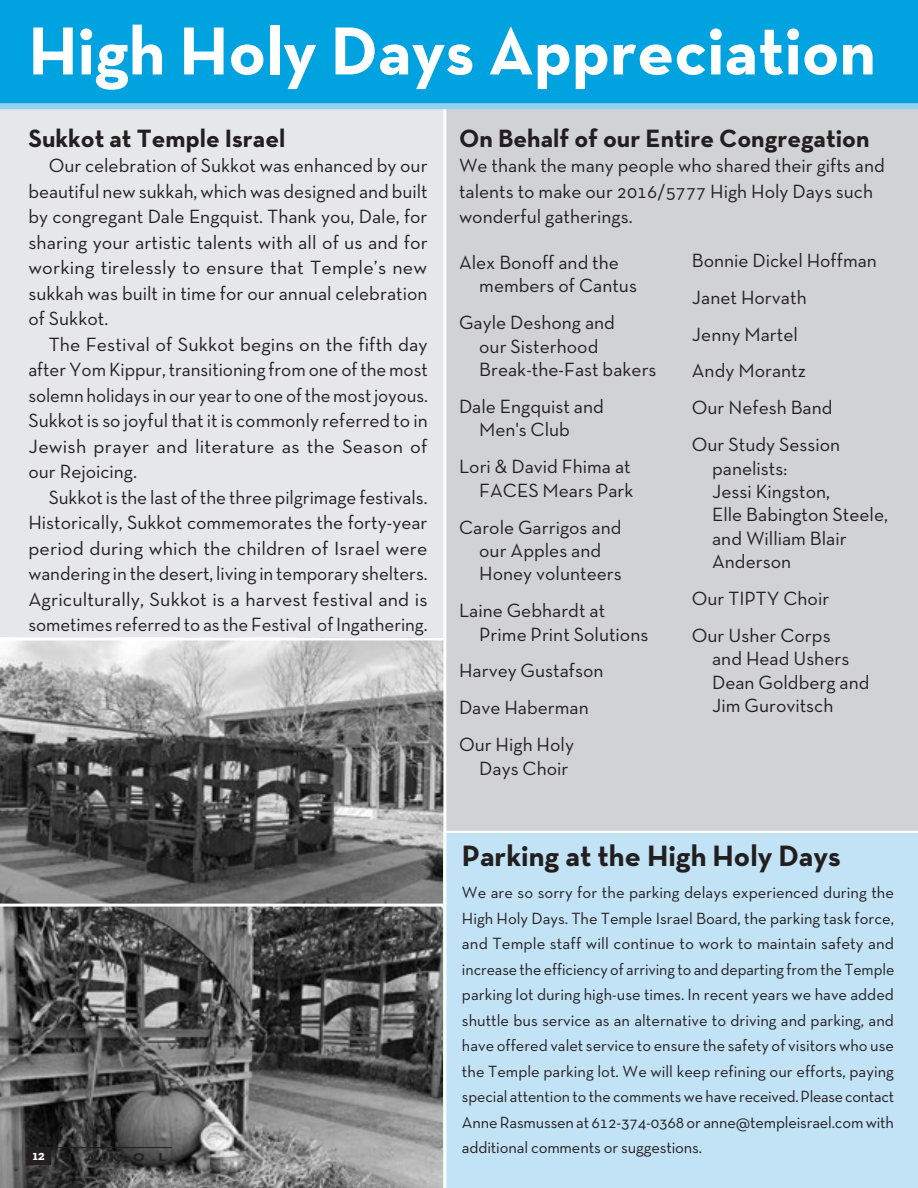
<style>
.page{position:relative;width:918px;height:1188px;background:#fff}
.page>*{position:absolute;margin:0;border:0;box-sizing:border-box;transform-origin:0 0}
.t1{font:700 69px "Neutra Text TF";color:#fff}
.t2{font:700 30px "Neutra Text TF";color:#231f20}
.t3{font:700 25.5px "Neutra Text TF";color:#231f20}
.t4{font:19.5px/25.5px "Neutra Text TF";color:#231f20}
.t5{font:16.5px/25.5px "Neutra Text TF";letter-spacing:-.01em;color:#231f20;text-align:justify}
.t6{font:700 11.55px "Neutra Text TF";letter-spacing:.88em;color:#231f20;scale:1.32 1}
.s1{font-family:"Neutraface Slab Text";font-size:13.5px;color:#fff}
</style>
<div class="page">
<div style="left:428px;top:109px;width:490px;height:772px;background:#d1d2d4"></div>
<div style="left:0;top:109px;width:443px;height:638px;background:#e6e7e9"></div>
<div style="left:0;top:0;width:918px;height:106px;background:#00a2df"></div>
<img style="left:0;top:640px;width:443px;height:264px">
<img style="left:0;top:907px;width:443px;height:281px">
<hr style="left:0;top:637px;width:446px;height:3px;background:#fff">
<hr style="left:445px;top:831px;width:473px;height:3px;background:#fff">
<div style="left:443px;top:834px;width:475px;height:354px;background:#c2e2f6"></div>
<hr style="left:443px;top:108px;width:3px;height:1080px;background:#fff">
<div style="left:0;top:103px;width:918px;height:6px;background:#94d0f0"></div>
<hr style="left:50px;top:1147px;width:122px;height:1px;background:#231f20">
<div style="left:27px;top:1148px;width:24px;height:17px;background:#231f20"></div>
<h1 class="t1" style="left:28px;top:8px;width:849px">High Holy Days Appreciation</h1>
<h3 class="t3" style="left:28px;top:122px;width:258px">Sukkot at Temple Israel</h3>
<p class="t4" style="left:28px;top:152px;width:401px;text-align:justify;text-indent:20px">Our celebration of Sukkot was enhanced by our beautiful new sukkah, which was designed and built by congregant Dale Engquist. Thank you, Dale, for sharing your artistic talents with all of us and for working tirelessly to ensure that Temple’s new sukkah was built in time for our annual celebration of Sukkot.</p>
<p class="t4" style="left:28px;top:331px;width:401px;text-align:justify;text-indent:20px">The Festival of Sukkot begins on the fifth day after Yom Kippur, transitioning from one of the most solemn holidays in our year to one of the most joyous.<br>Sukkot is so joyful that it is commonly referred to in Jewish prayer and literature as the Season of our Rejoicing.</p>
<p class="t4" style="left:28px;top:484px;width:401px;text-align:justify;text-indent:20px">Sukkot is the last of the three pilgrimage festivals.<br>Historically, Sukkot commemorates the forty-year period during which the children of Israel were wandering in the desert, living in temporary shelters.<br>Agriculturally, Sukkot is a harvest festival and is sometimes referred to as the Festival of Ingathering.</p>
<h3 class="t3" style="left:459px;top:122px;width:412px">On Behalf of our Entire Congregation</h3>
<p class="t4" style="left:459px;top:152px;width:427px">We thank the many people who shared their gifts and talents to make our 2016/5777 High Holy Days such wonderful gatherings.</p>
<p class="t4" style="left:479px;top:250px;width:159px;line-height:23.4px;text-indent:-20px">Alex Bonoff and the members of Cantus</p>
<p class="t4" style="left:479px;top:311px;width:179px;line-height:23.4px;text-indent:-20px">Gayle Deshong and<br>our Sisterhood<br>Break-the-Fast bakers</p>
<p class="t4" style="left:479px;top:394px;width:126px;line-height:23.4px;text-indent:-20px">Dale Engquist and<br>Men's Club</p>
<p class="t4" style="left:459px;top:455px;width:176px;line-height:23.4px;text-align:right">Lori &amp; David Fhima at<br>FACES Mears Park</p>
<p class="t4" style="left:479px;top:515px;width:144px;line-height:23.4px;text-indent:-20px">Carole Garrigos and our Apples and<br>Honey volunteers</p>
<p class="t4" style="left:479px;top:599px;width:171px;line-height:23.4px;text-indent:-20px">Laine Gebhardt at<br>Prime Print Solutions</p>
<p class="t4" style="left:459px;top:652px;width:146px;line-height:36.9px">Harvey Gustafson<br>Dave Haberman<br>Our High Holy</p>
<p class="t4" style="left:479px;top:755px;width:91px">Days Choir</p>
<p class="t4" style="left:692px;top:241px;width:187px;line-height:36.9px">Bonnie Dickel Hoffman<br>Janet Horvath<br>Jenny Martel<br>Andy Morantz<br>Our Nefesh Band<br>Our Study Session</p>
<p class="t4" style="left:712px;top:456px;width:177px;line-height:23.4px">panelists:<br>Jessi Kingston,<br>Elle Babington Steele, and William Blair<br>Anderson</p>
<p class="t4" style="left:692px;top:580px;width:140px;line-height:36.9px">Our TIPTY Choir<br>Our Usher Corps</p>
<p class="t4" style="left:712px;top:647px;width:159px;line-height:23.4px">and Head Ushers<br>Dean Goldberg and<br>Jim Gurovitsch</p>
<p class="t6" style="left:33px;top:1150px;width:103px"><span class="s1">12</span> HAKOL</p>
<h2 class="t2" style="left:462px;top:837px;width:380px">Parking at the High Holy Days</h2>
<p class="t5" style="left:462px;top:880px;width:434px">We are so sorry for the parking delays experienced during the High Holy Days. The Temple Israel Board, the parking task force, and Temple staff will continue to work to maintain safety and increase the efficiency of arriving to and departing from the Temple parking lot during high-use times. In recent years we have added shuttle bus service as an alternative to driving and parking, and have offered valet service to ensure the safety of visitors who use the Temple parking lot. We will keep refining our efforts, paying special attention to the comments we have received. Please contact Anne Rasmussen at 612-374-0368 or anne@templeisrael.com with additional comments or suggestions.</p>
</div>
